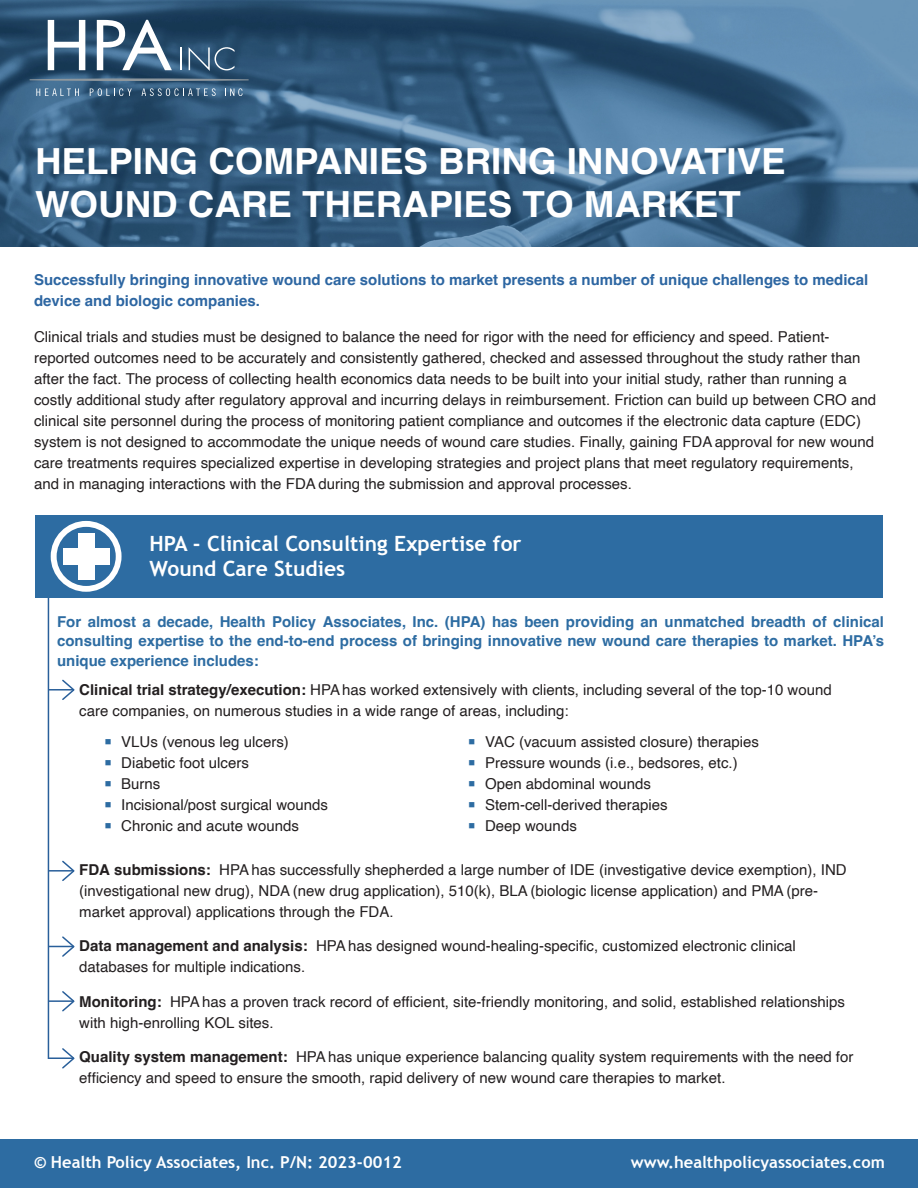
<style>
.page{position:relative;width:918px;height:1188px;background:#fff}
.page>*{position:absolute;margin:0;border:0;box-sizing:border-box;transform-origin:0 0}
.t1{font:700 36px/43.2px "Helvetica";color:#fff}
.t2{font:700 21px/25.2px "Trebuchet MS";color:#fff}
.t3{font:700 16.5px "Trebuchet MS";color:#fff}
.t4{font:15px/21px "Helvetica";color:#231f20}
.t5{font:700 15px/19.5px "Helvetica";color:#2d6ca2;text-align:justify}
.t6{font:700 15px/21px "Helvetica";color:#2d66a2}
.s1{font-weight:700}
.s2{color:#2d6ca2}
</style>
<div class="page">
<hr style="left:48px;top:535px;width:1px;height:524px;background:#295f9a">
<img style="left:0;top:0;width:918px;height:247px">
<svg style="left:48px;top:20px;width:37px;height:50px"></svg>
<svg style="left:97px;top:20px;width:75px;height:50px"></svg>
<svg style="left:181px;top:47px;width:1px;height:23px"></svg>
<svg style="left:189px;top:47px;width:45px;height:24px"></svg>
<svg style="left:36px;top:88px;width:43px;height:8px"></svg>
<svg style="left:90px;top:88px;width:42px;height:8px"></svg>
<svg style="left:142px;top:88px;width:74px;height:8px"></svg>
<svg style="left:30px;top:78px;width:219px;height:3px"></svg>
<svg style="left:225px;top:88px;width:18px;height:8px"></svg>
<div style="left:0;top:1140px;width:918px;height:48px;background:#2d6ca2"></div>
<svg style="left:49px;top:1047px;width:26px;height:22px"></svg>
<hr style="left:48px;top:870px;width:26px;height:2px;background:#295f9a">
<svg style="left:61px;top:860px;width:14px;height:21px"></svg>
<hr style="left:48px;top:689px;width:26px;height:2px;background:#295f9a">
<svg style="left:61px;top:679px;width:14px;height:21px"></svg>
<div style="left:35px;top:515px;width:848px;height:83px;background:#2d6ca2"></div>
<svg style="left:51px;top:521px;width:71px;height:71px"></svg>
<div style="left:78px;top:533px;width:16px;height:46px;background:#fff"></div>
<div style="left:63px;top:548px;width:46px;height:16px;background:#fff"></div>
<svg style="left:49px;top:935px;width:26px;height:23px"></svg>
<hr style="left:48px;top:1000px;width:26px;height:2px;background:#295f9a">
<svg style="left:61px;top:991px;width:14px;height:21px"></svg>
<h1 class="t1" style="left:35px;top:142px;width:752px">HELPING COMPANIES BRING INNOVATIVE<br>WOUND CARE THERAPIES TO MARKET</h1>
<p class="t6" style="left:34px;top:270px;width:836px">Successfully bringing innovative wound care solutions to market presents a number of unique challenges to medical device and biologic companies.</p>
<p class="t4" style="left:34px;top:327px;width:844px">Clinical trials and studies must be designed to balance the need for rigor with the need for efficiency and speed. Patient&shy;reported outcomes need to be accurately and consistently gathered, checked and assessed throughout the study rather than after the fact. The process of collecting health economics data needs to be built into your initial study, rather than running a costly additional study after regulatory approval and incurring delays in reimbursement. Friction can build up between CRO and clinical site personnel during the process of monitoring patient compliance and outcomes if the electronic data capture (EDC) system is not designed to accommodate the unique needs of wound care studies. Finally, gaining FDA approval for new wound care treatments requires specialized expertise in developing strategies and project plans that meet regulatory requirements, and in managing interactions with the FDA during the submission and approval processes.</p>
<h2 class="t2" style="left:149px;top:533px;width:374px">HPA - Clinical Consulting Expertise for<br>Wound Care Studies</h2>
<p class="t5" style="left:57px;top:612px;width:828px">For almost a decade, Health Policy Associates, Inc. (HPA) has been providing an unmatched breadth of clinical consulting expertise to the end-to-end process of bringing innovative new wound care therapies to market. HPA’s unique experience includes:</p>
<p class="t4" style="left:79px;top:680px;width:754px"><span class="s1">Clinical trial strategy/execution:</span> HPAhas worked extensively with clients, including several of the top-10 wound care companies, on numerous studies in a wide range of areas, including:</p>
<p class="t4" style="left:105px;top:732px;width:186px"><span class="s2">■</span> VLUs (venous leg ulcers)</p>
<p class="t4" style="left:105px;top:753px;width:146px"><span class="s2">■</span> Diabetic foot ulcers</p>
<p class="t4" style="left:105px;top:774px;width:57px"><span class="s2">■</span> Burns</p>
<p class="t4" style="left:105px;top:795px;width:225px"><span class="s2">■</span> Incisional/post surgical wounds</p>
<p class="t4" style="left:105px;top:816px;width:196px"><span class="s2">■</span> Chronic and acute wounds</p>
<p class="t4" style="left:469px;top:732px;width:292px"><span class="s2">■</span> VAC (vacuum assisted closure) therapies</p>
<p class="t4" style="left:469px;top:753px;width:271px"><span class="s2">■</span> Pressure wounds (i.e., bedsores, etc.)</p>
<p class="t4" style="left:469px;top:774px;width:184px"><span class="s2">■</span> Open abdominal wounds</p>
<p class="t4" style="left:469px;top:795px;width:201px"><span class="s2">■</span> Stem-cell-derived therapies</p>
<p class="t4" style="left:469px;top:816px;width:110px"><span class="s2">■</span> Deep wounds</p>
<p class="t4" style="left:79px;top:860px;width:769px"><span class="s1">FDA submissions:</span> HPAhas successfully shepherded a large number of IDE (investigative device exemption), IND (investigational new drug), NDA (new drug application), 510(k), BLA (biologic license application) and PMA (pre&shy;market approval) applications through the FDA.</p>
<p class="t4" style="left:79px;top:937px;width:718px"><span class="s1">Data management and analysis:</span> HPAhas designed wound-healing-specific, customized electronic clinical databases for multiple indications.</p>
<p class="t4" style="left:79px;top:992px;width:767px"><span class="s1">Monitoring:</span> HPAhas a proven track record of efficient, site-friendly monitoring, and solid, established relationships with high-enrolling KOL sites.</p>
<p class="t4" style="left:79px;top:1048px;width:776px"><span class="s1">Quality system management:</span> HPAhas unique experience balancing quality system requirements with the need for efficiency and speed to ensure the smooth, rapid delivery of new wound care therapies to market.</p>
<p class="t3" style="left:34px;top:1156px;width:369px">© Health Policy Associates, Inc. P/N: 2023-0012</p>
<p class="t3" style="left:631px;top:1156px;width:256px">www.healthpolicyassociates.com</p>
</div>
